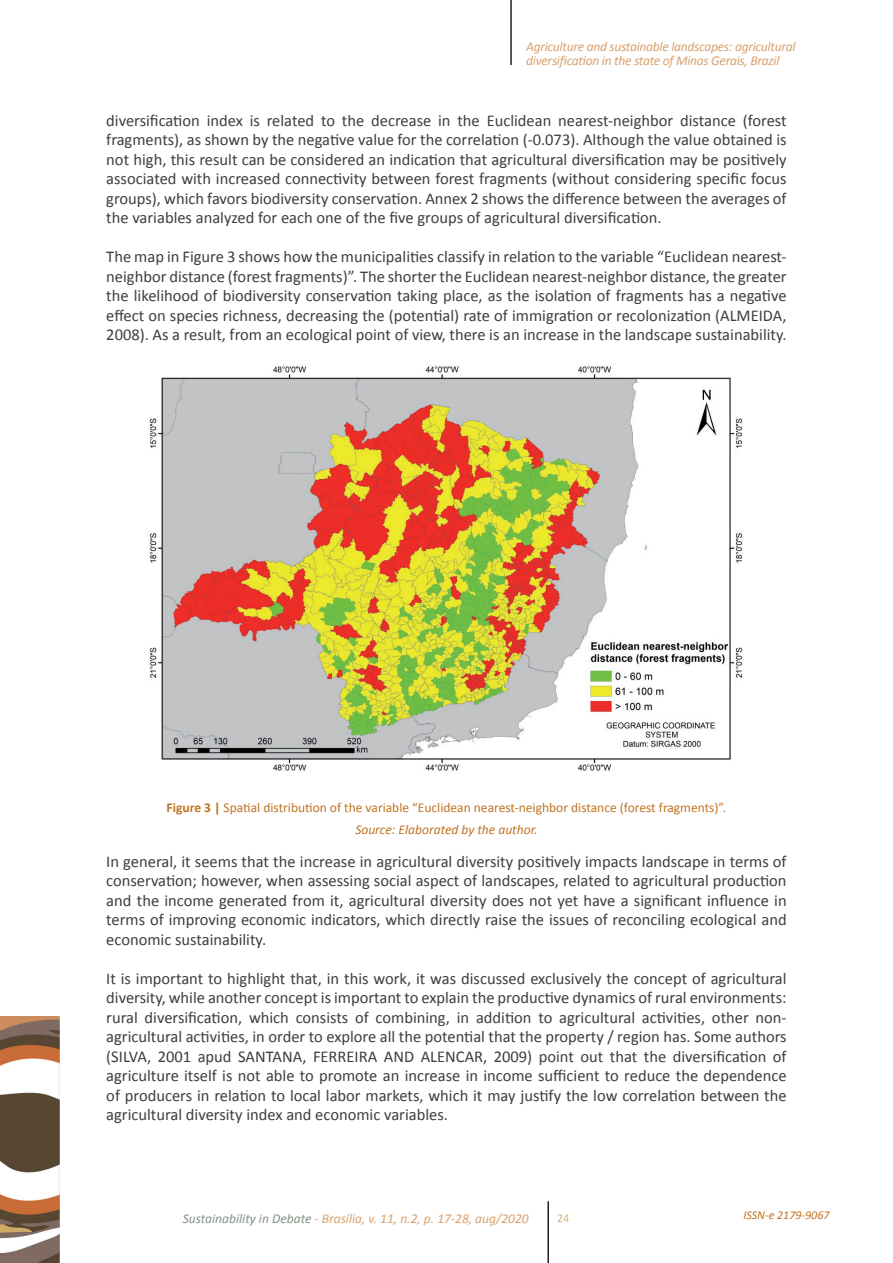
<style>
.page{position:relative;width:893px;height:1263px;background:#fff}
.page>*{position:absolute;margin:0;border:0;box-sizing:border-box;transform-origin:0 0}
.t1{font:16.5px/19.5px "Calibri";color:#3e3e3f;text-align:justify}
.t2{font:13.5px/22px "Calibri";color:#c17322;text-align:center}
.t3{font:italic 13.5px/13.5px "Calibri";letter-spacing:-.02em;color:#d9a16d}
.t4{font:italic 13.5px "Calibri";color:#d9a16d}
.t5{font:italic 12px "Calibri";color:#c17322}
.t6{font:12px "Calibri";color:#d9b379}
.s1{font-weight:700}
.s2{font-style:italic}
.s3{color:#859286}
</style>
<div class="page">
<hr style="left:510px;top:0;width:2px;height:65px;background:#231f20">
<img style="left:0;top:1016px;width:60px;height:247px">
<hr style="left:547px;top:1201px;width:2px;height:62px;background:#231f20">
<img style="left:149px;top:365px;width:594px;height:407px">
<p class="t3" style="left:526px;top:40px;width:271px">Agriculture and sustainable landscapes: agricultural diversification in the state of Minas Gerais, Brazil</p>
<p class="t1" style="left:106px;top:110px;width:682px">diversification index is related to the decrease in the Euclidean nearest-neighbor distance (forest fragments), as shown by the negative value for the correlation (-0.073). Although the value obtained is not high, this result can be considered an indication that agricultural diversification may be positively associated with increased connectivity between forest fragments (without considering specific focus groups), which favors biodiversity conservation. Annex 2 shows the difference between the averages of the variables analyzed for each one of the five groups of agricultural diversification.</p>
<p class="t1" style="left:106px;top:247px;width:682px">The map in Figure 3 shows how the municipalities classify in relation to the variable “Euclidean nearest&shy;neighbor distance (forest fragments)”. The shorter the Euclidean nearest-neighbor distance, the greater the likelihood of biodiversity conservation taking place, as the isolation of fragments has a negative effect on species richness, decreasing the (potential) rate of immigration or recolonization (ALMEIDA, 2008). As a result, from an ecological point of view, there is an increase in the landscape sustainability.</p>
<p class="t2" style="left:167px;top:796px;width:561px"><span class="s1">Figure 3 |</span> Spatial distribution of the variable “Euclidean nearest-neighbor distance (forest fragments)”.<br><span class="s2">Source: Elaborated by the author.</span></p>
<p class="t1" style="left:106px;top:851px;width:682px">In general, it seems that the increase in agricultural diversity positively impacts landscape in terms of conservation; however, when assessing social aspect of landscapes, related to agricultural production and the income generated from it, agricultural diversity does not yet have a significant influence in terms of improving economic indicators, which directly raise the issues of reconciling ecological and economic sustainability.</p>
<p class="t1" style="left:106px;top:968px;width:682px">It is important to highlight that, in this work, it was discussed exclusively the concept of agricultural diversity, while another concept is important to explain the productive dynamics of rural environments: rural diversification, which consists of combining, in addition to agricultural activities, other non&shy;agricultural activities, in order to explore all the potential that the property / region has. Some authors (SILVA, 2001 apud SANTANA, FERREIRA AND ALENCAR, 2009) point out that the diversification of agriculture itself is not able to promote an increase in income sufficient to reduce the dependence of producers in relation to local labor markets, which it may justify the low correlation between the agricultural diversity index and economic variables.</p>
<p class="t4" style="left:183px;top:1209px;width:347px"><span class="s3">Sustainability in Debate</span> - Brasília, v. 11, n.2, p. 17-28, aug/2020</p>
<p class="t5" style="left:743px;top:1206px;width:88px">ISSN-e 2179-9067</p>
<p class="t6" style="left:557px;top:1209px;width:14px">24</p>
</div>
